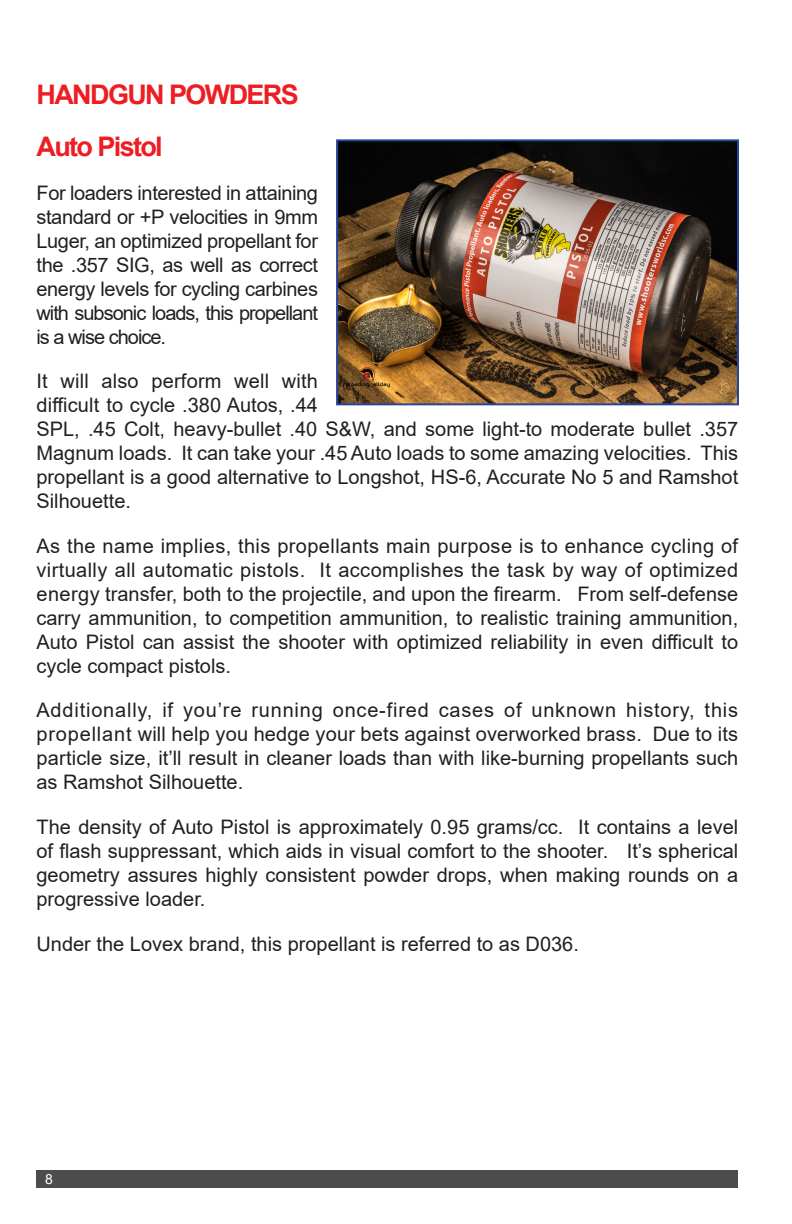
<style>
.page{position:relative;width:792px;height:1224px;background:#fff}
.page>*{position:absolute;margin:0;border:0;box-sizing:border-box;transform-origin:0 0}
.t1{font:700 27px "Arial";letter-spacing:-.06em;color:#ee1d23}
.t2{font:20px/24px "Arial";color:#231f20;text-align:justify}
.t3{font:14px "Arial";color:#fff}
</style>
<div class="page">
<div style="left:36px;top:1170px;width:702px;height:18px;background:#4d4b4d"></div>
<img style="left:339px;top:142px;width:397px;height:260px">
<div style="left:336px;top:139px;width:403px;height:266px;border:2px solid #26459d"></div>
<p class="t1" style="left:37px;top:75px;width:264px">HANDGUN POWDERS</p>
<p class="t1" style="left:37px;top:128px;width:128px">Auto Pistol</p>
<p class="t2" style="left:37px;top:181px;width:283px">For loaders interested in attaining standard or +P velocities in 9mm Luger, an optimized propellant for the .357 SIG, as well as correct energy levels for cycling carbines with subsonic loads, this propellant is a wise choice.</p>
<p class="t2" style="left:37px;top:369px;width:703px;text-align:left">It will also perform well with<br>difficult to cycle .380 Autos, .44<br>SPL, .45 Colt, heavy-bullet .40 S&amp;W, and some light-to moderate bullet .357<br>Magnum loads. It can take your .45 Auto loads to some amazing velocities. This propellant is a good alternative to Longshot, HS-6, Accurate No 5 and Ramshot Silhouette.</p>
<p class="t2" style="left:37px;top:534px;width:703px">As the name implies, this propellants main purpose is to enhance cycling of virtually all automatic pistols. It accomplishes the task by way of optimized energy transfer, both to the projectile, and upon the firearm. From self-defense carry ammunition, to competition ammunition, to realistic training ammunition, Auto Pistol can assist the shooter with optimized reliability in even difficult to cycle compact pistols.</p>
<p class="t2" style="left:37px;top:698px;width:703px">Additionally, if you’re running once-fired cases of unknown history, this propellant will help you hedge your bets against overworked brass. Due to its particle size, it’ll result in cleaner loads than with like-burning propellants such as Ramshot Silhouette.</p>
<p class="t2" style="left:37px;top:815px;width:703px">The density of Auto Pistol is approximately 0.95 grams/cc. It contains a level of flash suppressant, which aids in visual comfort to the shooter. It’s spherical geometry assures highly consistent powder drops, when making rounds on a progressive loader.</p>
<p class="t2" style="left:37px;top:932px;width:544px">Under the Lovex brand, this propellant is referred to as D036.</p>
<p class="t3" style="left:45px;top:1170px;width:9px">8</p>
</div>
